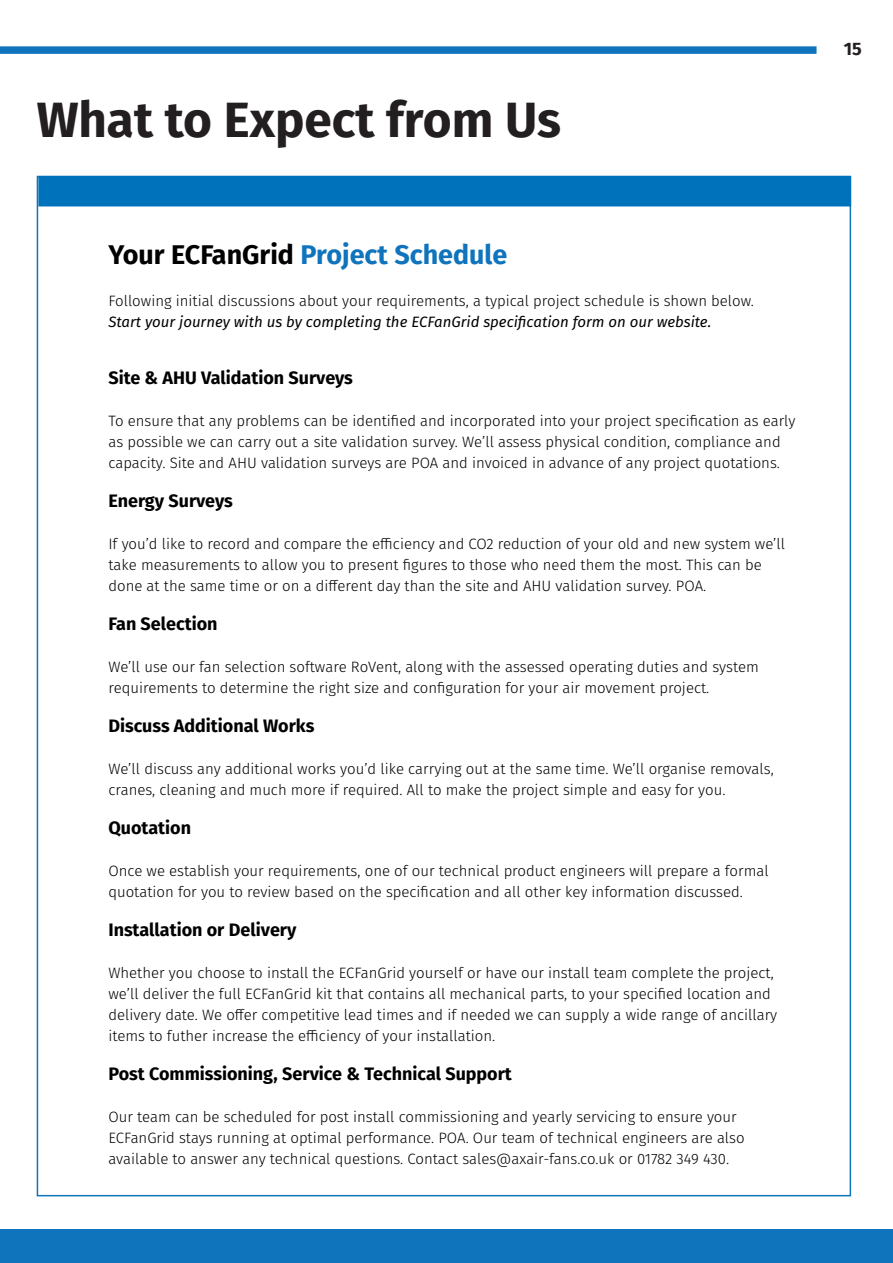
<style>
.page{position:relative;width:893px;height:1263px;background:#fff}
.page>*{position:absolute;margin:0;border:0;box-sizing:border-box;transform-origin:0 0}
.t1{font:700 49.5px "Fira Sans";color:#231f20}
.Heading_3{font:700 27px "Fira Sans";color:#1074bc}
.Sub_Title{font:700 18px "Fira Sans";color:#000}
.t2{font:700 18px "Fira Sans";color:#231f20}
.Body_Text{font:300 15px/21px "Fira Sans";color:#000}
.Body_Text-2{font:italic 15px "Fira Sans";color:#000}
.s1{color:#000}
</style>
<div class="page">
<div style="left:0;top:1229px;width:893px;height:34px;background:#1074bc"></div>
<div style="left:0;top:46px;width:816px;height:8px;background:#1074bc"></div>
<div style="left:37px;top:176px;width:814px;height:1020px;background:#fff;border:2px solid #1074bc"></div>
<div style="left:38px;top:176px;width:813px;height:30px;background:#0072bc"></div>
<p class="t1" style="left:37px;top:78px;width:526px">What to Expect from Us</p>
<p class="Heading_3" style="left:108px;top:232px;width:401px"><span class="s1">Your ECFanGrid</span> Project Schedule</p>
<p class="Body_Text" style="left:108px;top:290px;width:647px">Following initial discussions about your requirements, a typical project schedule is shown below.</p>
<p class="Body_Text-2" style="left:108px;top:311px;width:604px">Start your journey with us by completing the ECFanGrid specification form on our website.</p>
<p class="Sub_Title" style="left:108px;top:363px;width:246px">Site &amp; AHU Validation Surveys</p>
<p class="Body_Text" style="left:108px;top:410px;width:688px">To ensure that any problems can be identified and incorporated into your project specification as early as possible we can carry out a site validation survey. We’ll assess physical condition, compliance and capacity. Site and AHU validation surveys are POA and invoiced in advance of any project quotations.</p>
<p class="Sub_Title" style="left:108px;top:486px;width:126px">Energy Surveys</p>
<p class="Body_Text" style="left:108px;top:533px;width:678px">If you’d like to record and compare the efficiency and CO2 reduction of your old and new system we’ll take measurements to allow you to present figures to those who need them the most. This can be done at the same time or on a different day than the site and AHU validation survey. POA.</p>
<p class="Sub_Title" style="left:108px;top:609px;width:111px">Fan Selection</p>
<p class="Body_Text" style="left:108px;top:656px;width:652px">We’ll use our fan selection software RoVent, along with the assessed operating duties and system requirements to determine the right size and configuration for your air movement project.</p>
<p class="Sub_Title" style="left:108px;top:711px;width:207px">Discuss Additional Works</p>
<p class="Body_Text" style="left:108px;top:758px;width:667px">We’ll discuss any additional works you’d like carrying out at the same time. We’ll organise removals, cranes, cleaning and much more if required. All to make the project simple and easy for you.</p>
<p class="Sub_Title" style="left:108px;top:813px;width:84px">Quotation</p>
<p class="Body_Text" style="left:108px;top:860px;width:662px">Once we establish your requirements, one of our technical product engineers will prepare a formal quotation for you to review based on the specification and all other key information discussed.</p>
<p class="Sub_Title" style="left:108px;top:915px;width:190px">Installation or Delivery</p>
<p class="Body_Text" style="left:108px;top:962px;width:670px">Whether you choose to install the ECFanGrid yourself or have our install team complete the project, we’ll deliver the full ECFanGrid kit that contains all mechanical parts, to your specified location and delivery date. We offer competitive lead times and if needed we can supply a wide range of ancillary items to futher increase the efficiency of your installation.</p>
<p class="Sub_Title" style="left:108px;top:1059px;width:405px">Post Commissioning, Service &amp; Technical Support</p>
<p class="Body_Text" style="left:108px;top:1106px;width:638px">Our team can be scheduled for post install commissioning and yearly servicing to ensure your<br>ECFanGrid stays running at optimal performance. POA. Our team of technical engineers are also available to answer any technical questions. Contact sales@axair-fans.co.uk or 01782 349 430.</p>
<p class="t2" style="left:844px;top:34px;width:19px">15</p>
</div>
